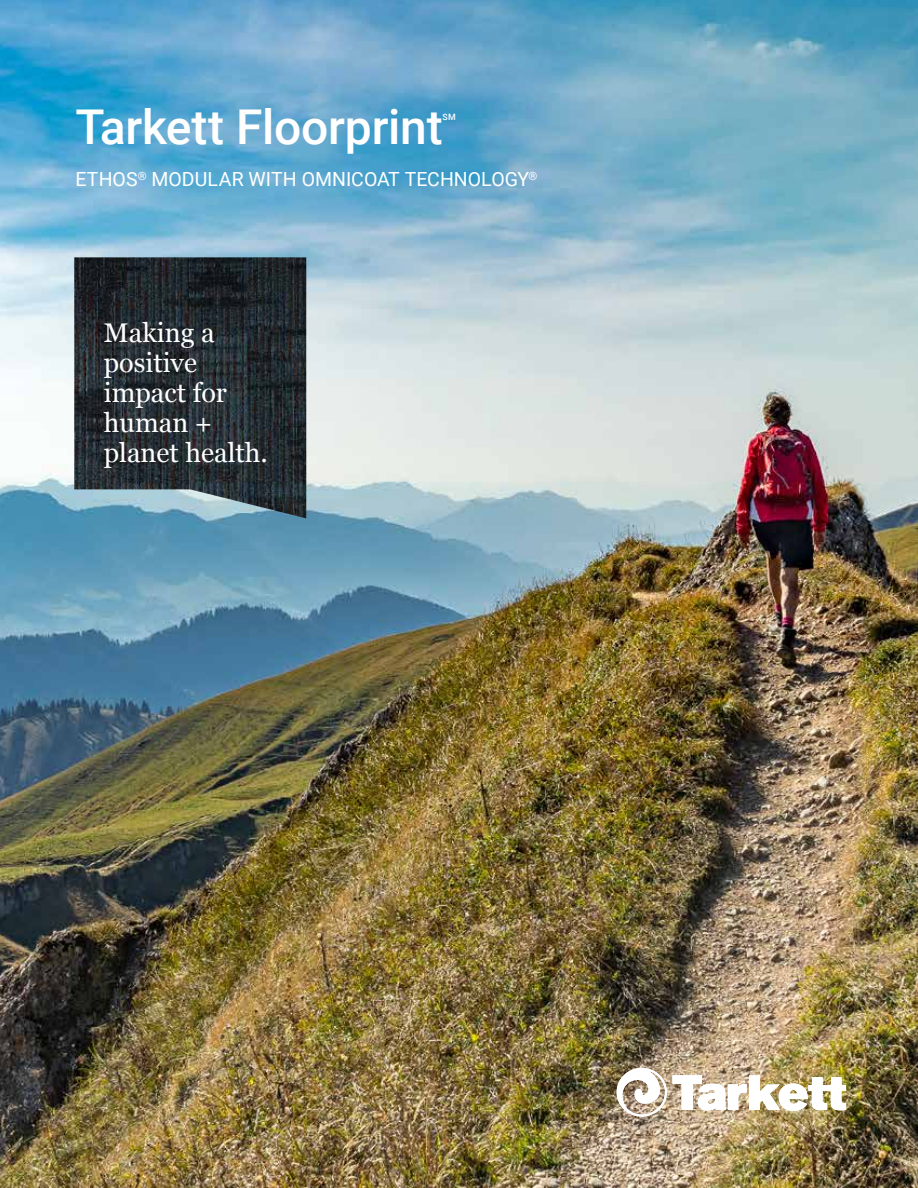
<style>
.page{position:relative;width:918px;height:1188px;background:#fff}
.page>*{position:absolute;margin:0;border:0;box-sizing:border-box;transform-origin:0 0}
.t1{font:500 48px "Roboto";letter-spacing:-.005em;color:#fff}
.t2{font:27px/30px "Georgia";color:#fff}
.t3{font:19.5px "Roboto";color:#fff}
.t4{font:500 8.7px "Roboto";color:#fff}
</style>
<div class="page">
<img style="left:0;top:0;width:918px;height:1188px">
<img style="left:74px;top:257px;width:232px;height:261px">
<svg style="left:617px;top:1068px;width:50px;height:49px"></svg>
<img style="left:673px;top:1075px;width:173px;height:36px">
<h1 class="t1" style="left:75px;top:93px;width:369px">Tarkett Floorprint</h1>
<p class="t4" style="left:443px;top:110px;width:15px">SM</p>
<p class="t3" style="left:75px;top:165px;width:464px">ETHOS<sup>®</sup> MODULAR WITH OMNICOAT TECHNOLOGY<sup>®</sup></p>
<p class="t2" style="left:104px;top:317px;width:165px">Making a positive impact for human + planet health.</p>
</div>
